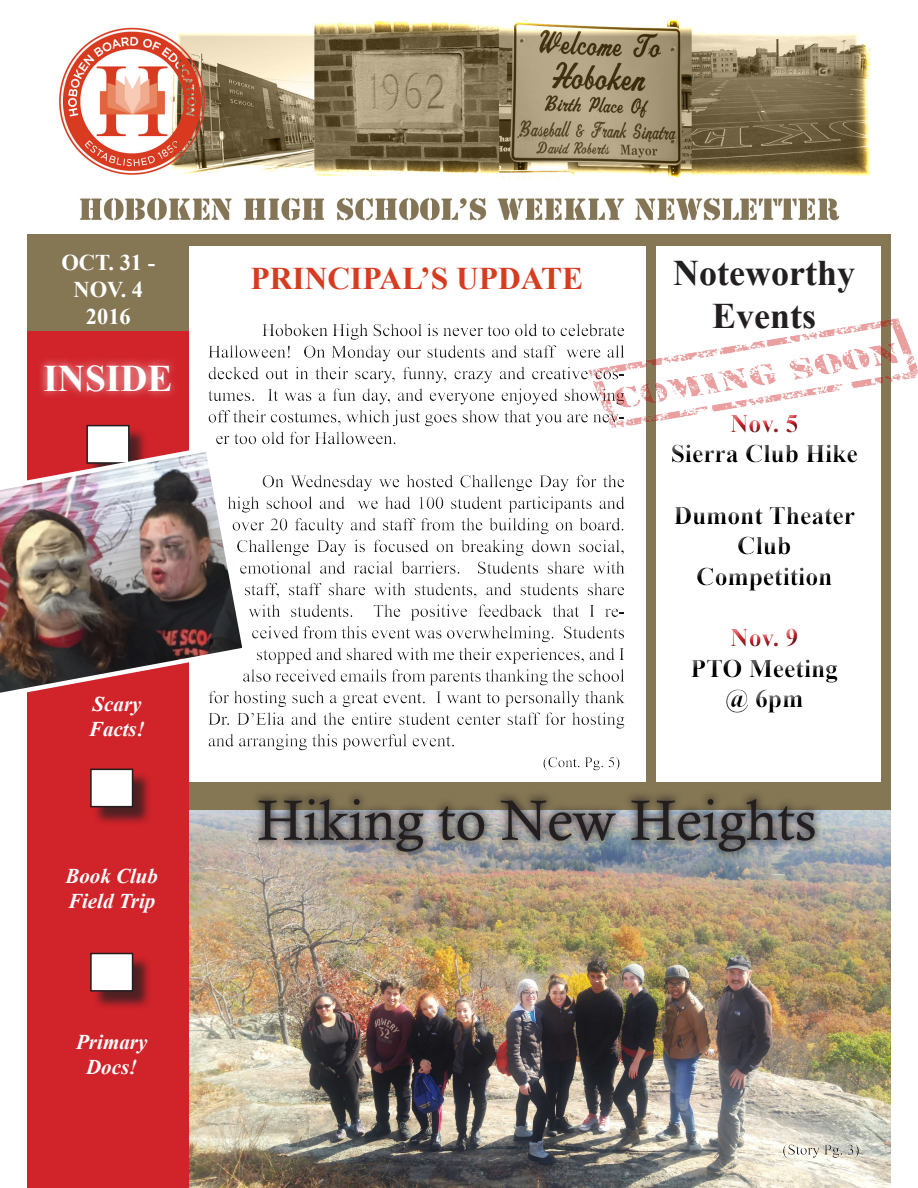
<style>
.page{position:relative;width:918px;height:1188px;background:#fff}
.page>*{position:absolute;margin:0;border:0;box-sizing:border-box;transform-origin:0 0}
.t1{font:57px "Calisto";color:#231f20}
.t2{font:700 37.5px "Times New Roman";color:#fff}
.t3{font:700 36px "Times New Roman";color:#231f20}
.t4{font:700 31.5px "Times New Roman";color:#d73c20}
.t5{font:700 25.5px/30.6px "Times New Roman";color:#000;text-align:center}
.t6{font:700 25.5px "Times New Roman";color:#d1232a}
.t7{font:700 22.5px "Times New Roman";color:#fff}
.t8{font:italic 700 21px "Times New Roman";color:#fff}
</style>
<div class="page">
<img style="left:59px;top:20px;width:813px;height:201px">
<div style="left:28px;top:246px;width:161px;height:86px;background:#857754"></div>
<div style="left:28px;top:234px;width:863px;height:12px;background:#857754"></div>
<div style="left:28px;top:332px;width:161px;height:856px;background:#d1232a"></div>
<div style="left:34px;top:355px;width:144px;height:44px;background:#fff;opacity:.75"></div>
<div style="left:89px;top:427px;width:59px;height:55px;background:#231f20;opacity:.75"></div>
<div style="left:87px;top:426px;width:42px;height:37px;background:#fff"></div>
<div style="left:86px;top:425px;width:44px;height:39px;border:2px solid #231f20"></div>
<div style="left:92px;top:771px;width:60px;height:55px;background:#231f20;opacity:.75"></div>
<div style="left:91px;top:769px;width:42px;height:38px;background:#fff"></div>
<div style="left:90px;top:769px;width:43px;height:38px;border:2px solid #231f20"></div>
<div style="left:646px;top:246px;width:9px;height:565px;background:#857754"></div>
<div style="left:882px;top:240px;width:9px;height:568px;background:#857754"></div>
<div style="left:200px;top:317px;width:435px;height:435px;background:#231f20;opacity:.75"></div>
<div style="left:92px;top:955px;width:60px;height:55px;background:#231f20;opacity:.75"></div>
<div style="left:91px;top:954px;width:42px;height:37px;background:#fff"></div>
<div style="left:90px;top:953px;width:43px;height:39px;border:2px solid #231f20"></div>
<div style="left:189px;top:782px;width:702px;height:29px;background:#857754"></div>
<div style="left:536px;top:752px;width:94px;height:29px;background:#231f20;opacity:.75"></div>
<img style="left:578px;top:317px;width:340px;height:112px">
<img style="left:0;top:444px;width:250px;height:257px">
<img style="left:189px;top:811px;width:702px;height:377px">
<div style="left:248px;top:788px;width:575px;height:72px;background:#231f20;opacity:.75"></div>
<div style="left:772px;top:1139px;width:94px;height:22px;background:#fff;opacity:.75"></div>
<div style="left:775px;top:1140px;width:94px;height:28px;background:#231f20;opacity:.75"></div>
<p class="t7" style="left:61px;top:246px;width:95px">OCT. 31 -</p>
<p class="t7" style="left:74px;top:273px;width:71px">NOV. 4</p>
<p class="t7" style="left:86px;top:300px;width:46px">2016</p>
<p class="t2" style="left:43px;top:352px;width:131px">INSIDE</p>
<p class="t4" style="left:250px;top:257px;width:334px">PRINCIPAL’S UPDATE</p>
<p class="t3" style="left:673px;top:248px;width:183px">Noteworthy</p>
<p class="t3" style="left:712px;top:292px;width:106px">Events</p>
<p class="t6" style="left:730px;top:406px;width:70px">Nov. 5</p>
<p class="t5" style="left:671px;top:438px;width:189px">Sierra Club Hike</p>
<p class="t5" style="left:674px;top:499px;width:183px">Dumont Theater<br>Club<br>Competition</p>
<p class="t6" style="left:730px;top:620px;width:70px">Nov. 9</p>
<p class="t5" style="left:690px;top:652px;width:149px">PTO Meeting</p>
<p class="t8" style="left:93px;top:689px;width:50px">Scary</p>
<p class="t5" style="left:725px;top:683px;width:80px">@ 6pm</p>
<p class="t8" style="left:89px;top:714px;width:58px">Facts!</p>
<p class="t8" style="left:65px;top:861px;width:94px">Book Club</p>
<p class="t8" style="left:68px;top:887px;width:89px">Field Trip</p>
<p class="t8" style="left:76px;top:1028px;width:73px">Primary</p>
<p class="t8" style="left:86px;top:1053px;width:53px">Docs!</p>
<p class="t1" style="left:257px;top:787px;width:561px">Hiking to New Heights</p>
</div>
